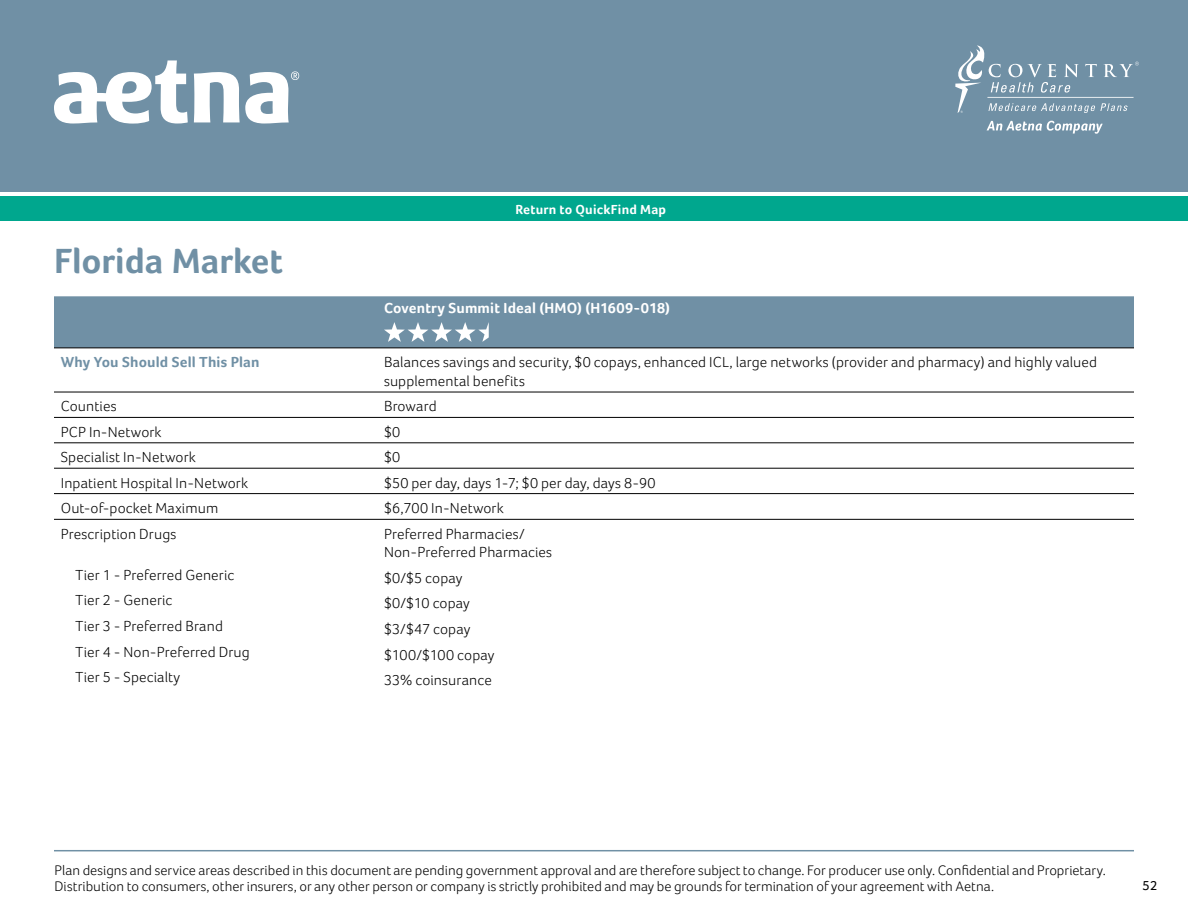
<style>
.page{position:relative;width:1188px;height:918px;background:#fff}
.page>*{position:absolute;margin:0;border:0;box-sizing:border-box;transform-origin:0 0}
.t1{font:700 36px "Foco";color:#7090a5}
.t2{font:300 15px/18.8px "Foco";letter-spacing:.01em;color:#000}
.t3{font:700 15px "Foco";letter-spacing:.01em;color:#fff}
.t4{font:700 15px "Foco";letter-spacing:.01em;color:#7090a5}
.t5{font:300 14.25px/16.5px "Foco";color:#000}
.t6{font:700 13.5px "Foco";letter-spacing:.015em;color:#fff}
.t7{font:13.5px "Foco";color:#000}
</style>
<div class="page">
<div style="left:0;top:0;width:1188px;height:192px;background:#7090a5"></div>
<svg style="left:54px;top:60px;width:245px;height:64px"></svg>
<svg style="left:987px;top:121px;width:116px;height:13px"></svg>
<svg style="left:955px;top:45px;width:184px;height:68px"></svg>
<hr style="left:54px;top:850px;width:1080px;height:1px;background:#7090a5">
<div style="left:0;top:196px;width:1188px;height:25px;background:#00a78e"></div>
<div style="left:54px;top:296px;width:1080px;height:52px;background:#7090a5"></div>
<hr style="left:54px;top:392px;width:324px;height:1px;background:#000">
<hr style="left:378px;top:392px;width:756px;height:1px;background:#000">
<hr style="left:54px;top:417px;width:324px;height:1px;background:#000">
<hr style="left:378px;top:417px;width:756px;height:1px;background:#000">
<hr style="left:54px;top:443px;width:324px;height:1px;background:#000">
<hr style="left:378px;top:443px;width:756px;height:1px;background:#000">
<hr style="left:54px;top:468px;width:324px;height:1px;background:#000">
<hr style="left:378px;top:468px;width:756px;height:1px;background:#000">
<hr style="left:54px;top:493px;width:324px;height:1px;background:#000">
<hr style="left:378px;top:493px;width:756px;height:1px;background:#000">
<hr style="left:54px;top:519px;width:324px;height:1px;background:#000">
<hr style="left:378px;top:519px;width:756px;height:1px;background:#000">
<hr style="left:54px;top:348px;width:324px;height:1px;background:#000">
<hr style="left:378px;top:348px;width:756px;height:1px;background:#000">
<svg style="left:384px;top:322px;width:105px;height:20px"></svg>
<h1 class="t1" style="left:54px;top:239px;width:230px">Florida Market</h1>
<p class="t6" style="left:515px;top:201px;width:152px">Return to QuickFind Map</p>
<p class="t3" style="left:384px;top:299px;width:288px">Coventry Summit Ideal (HMO) (H1609-018)</p>
<p class="t4" style="left:61px;top:353px;width:200px">Why You Should Sell This Plan</p>
<p class="t2" style="left:384px;top:353px;width:715px">Balances savings and security, $0 copays, enhanced ICL, large networks (provider and pharmacy) and highly valued supplemental benefits</p>
<p class="t2" style="left:61px;top:397px;width:57px">Counties</p>
<p class="t2" style="left:384px;top:397px;width:54px">Broward</p>
<p class="t2" style="left:61px;top:422px;width:102px">PCP In-Network</p>
<p class="t2" style="left:384px;top:422px;width:18px">$0</p>
<p class="t2" style="left:61px;top:448px;width:137px">Specialist In-Network</p>
<p class="t2" style="left:384px;top:448px;width:18px">$0</p>
<p class="t2" style="left:61px;top:473px;width:189px">Inpatient Hospital In-Network</p>
<p class="t2" style="left:384px;top:473px;width:273px">$50 per day, days 1-7; $0 per day, days 8-90</p>
<p class="t2" style="left:61px;top:498px;width:159px">Out-of-pocket Maximum</p>
<p class="t2" style="left:384px;top:498px;width:121px">$6,700 In-Network</p>
<p class="t2" style="left:61px;top:524px;width:117px">Prescription Drugs</p>
<p class="t2" style="left:384px;top:524px;width:170px">Preferred Pharmacies/<br>Non-Preferred Pharmacies</p>
<p class="t2" style="left:76px;top:565px;width:160px">Tier 1 - Preferred Generic</p>
<p class="t2" style="left:384px;top:568px;width:80px">$0/$5 copay</p>
<p class="t2" style="left:76px;top:591px;width:98px">Tier 2 - Generic</p>
<p class="t2" style="left:384px;top:594px;width:87px">$0/$10 copay</p>
<p class="t2" style="left:76px;top:616px;width:149px">Tier 3 - Preferred Brand</p>
<p class="t2" style="left:384px;top:620px;width:88px">$3/$47 copay</p>
<p class="t2" style="left:76px;top:642px;width:176px">Tier 4 - Non-Preferred Drug</p>
<p class="t2" style="left:384px;top:646px;width:112px">$100/$100 copay</p>
<p class="t2" style="left:76px;top:668px;width:106px">Tier 5 - Specialty</p>
<p class="t2" style="left:384px;top:671px;width:109px">33% coinsurance</p>
<p class="t5" style="left:55px;top:861px;width:1053px">Plan designs and service areas described in this document are pending government approval and are therefore subject to change. For producer use only. Confidential and Proprietary.<br>Distribution to consumers, other insurers, or any other person or company is strictly prohibited and may be grounds for termination of your agreement with Aetna.</p>
<p class="t7" style="left:1143px;top:878px;width:16px">52</p>
</div>
